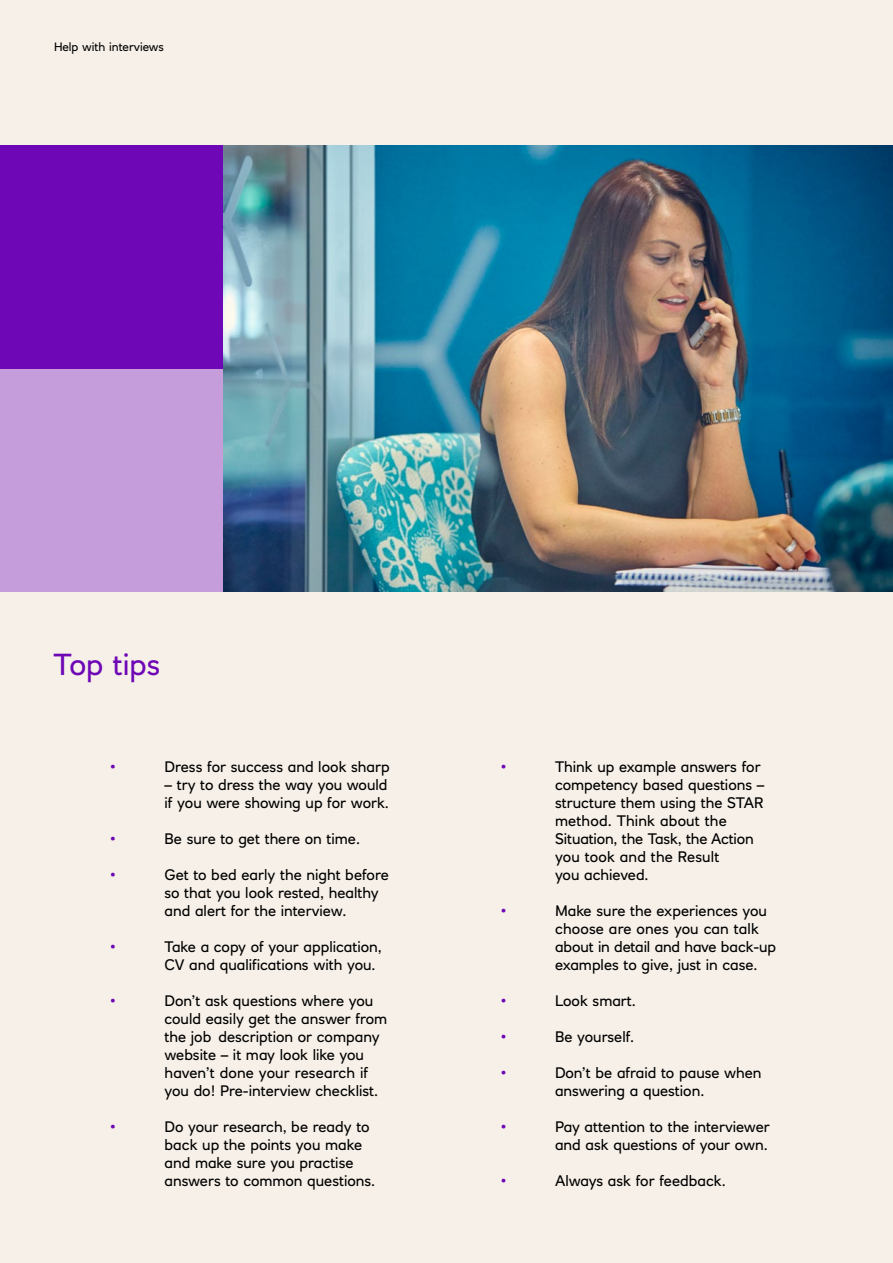
<style>
.page{position:relative;width:893px;height:1263px;background:#f6f0e8}
.page>*{position:absolute;margin:0;border:0;box-sizing:border-box;transform-origin:0 0}
.t1{font:30px "RN House Sans";color:#6e07b6}
.t2{font:15px/18px "RN House Sans";color:#000}
.t3{font:15px "RN House Sans";color:#6e07b6}
.t4{font:12px "RN House Sans";color:#000}
</style>
<div class="page">
<div style="left:0;top:369px;width:224px;height:223px;background:#c59dda"></div>
<div style="left:0;top:145px;width:224px;height:224px;background:#6e07b6"></div>
<img style="left:224px;top:145px;width:669px;height:447px">
<p class="t4" style="left:54px;top:40px;width:111px">Help with interviews</p>
<h1 class="t1" style="left:54px;top:645px;width:108px">Top tips</h1>
<p class="t3" style="left:111px;top:757px;width:7px">•</p>
<p class="t2" style="left:165px;top:758px;width:227px">Dress for success and look sharp</p>
<p class="t2" style="left:165px;top:776px;width:226px">– try to dress the way you would if you were showing up for work.</p>
<p class="t3" style="left:111px;top:829px;width:7px">•</p>
<p class="t2" style="left:165px;top:830px;width:197px">Be sure to get there on time.</p>
<p class="t3" style="left:111px;top:865px;width:7px">•</p>
<p class="t2" style="left:165px;top:866px;width:226px">Get to bed early the night before so that you look rested, healthy and alert for the interview.</p>
<p class="t3" style="left:111px;top:937px;width:7px">•</p>
<p class="t2" style="left:165px;top:938px;width:219px">Take a copy of your application,<br>CV and qualifications with you.</p>
<p class="t3" style="left:111px;top:991px;width:7px">•</p>
<p class="t2" style="left:165px;top:992px;width:224px">Don’t ask questions where you could easily get the answer from the job description or company website – it may look like you haven’t done your research if you do! Pre-interview checklist.</p>
<p class="t3" style="left:111px;top:1117px;width:7px">•</p>
<p class="t2" style="left:165px;top:1118px;width:212px">Do your research, be ready to back up the points you make and make sure you practise answers to common questions.</p>
<p class="t3" style="left:501px;top:757px;width:7px">•</p>
<p class="t2" style="left:555px;top:758px;width:211px">Think up example answers for competency based questions – structure them using the STAR method. Think about the<br>Situation, the Task, the Action you took and the Result<br>you achieved.</p>
<p class="t3" style="left:501px;top:901px;width:7px">•</p>
<p class="t2" style="left:555px;top:902px;width:223px">Make sure the experiences you choose are ones you can talk about in detail and have back-up examples to give, just in case.</p>
<p class="t3" style="left:501px;top:991px;width:7px">•</p>
<p class="t2" style="left:555px;top:992px;width:82px">Look smart.</p>
<p class="t3" style="left:501px;top:1027px;width:7px">•</p>
<p class="t2" style="left:555px;top:1028px;width:81px">Be yourself.</p>
<p class="t3" style="left:501px;top:1063px;width:7px">•</p>
<p class="t2" style="left:555px;top:1064px;width:208px">Don’t be afraid to pause when answering a question.</p>
<p class="t3" style="left:501px;top:1117px;width:7px">•</p>
<p class="t2" style="left:555px;top:1118px;width:216px">Pay attention to the interviewer and ask questions of your own.</p>
<p class="t3" style="left:501px;top:1171px;width:7px">•</p>
<p class="t2" style="left:555px;top:1172px;width:172px">Always ask for feedback.</p>
</div>
